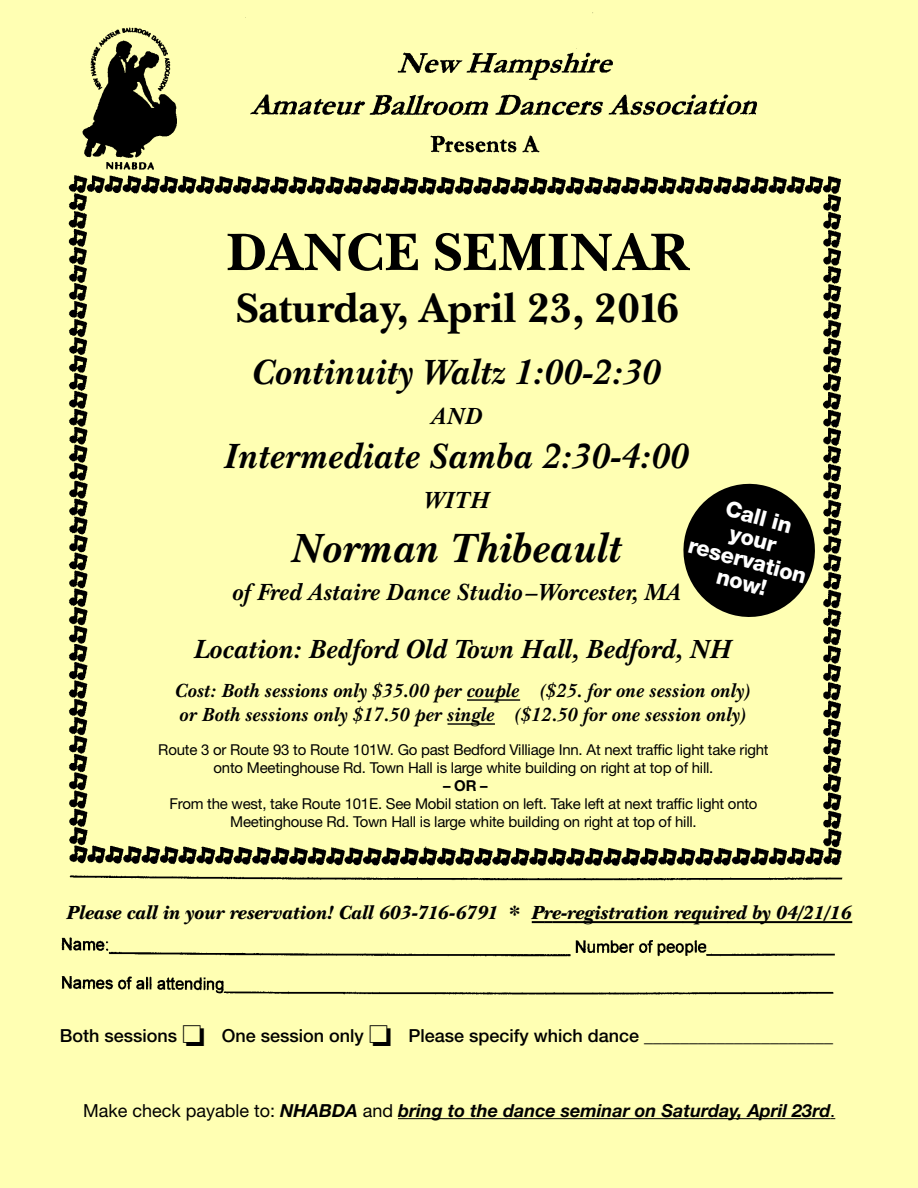
<style>
.page{position:relative;width:918px;height:1188px;background:#ffffb3}
.page>*{position:absolute;margin:0;border:0;box-sizing:border-box;transform-origin:0 0}
.t1{font:700 54px "New Baskerville IT Cby BT";letter-spacing:-.015em;color:#000}
.t2{font:700 42px "New Baskerville IT Cby BT";letter-spacing:-.015em;color:#000}
.t3{font:italic 700 42px "New Baskerville IT Cby BT";letter-spacing:-.015em;color:#000}
.t4{font:italic 700 36px "New Baskerville IT Cby BT";letter-spacing:-.015em;color:#000}
.t5{font:italic 700 27px "New Baskerville IT Cby BT";letter-spacing:-.015em;color:#000}
.t6{font:italic 700 24px "New Baskerville IT Cby BT";letter-spacing:-.015em;color:#000}
.t7{font:800 21.9px/22.5px "Helvetica Neue";color:#fff;text-align:center}
.t8{font:italic 700 19.5px/24px "New Baskerville IT Cby BT";letter-spacing:-.015em;color:#000}
.t9{font:italic 900 19.5px "New Baskerville IT Cby BT";letter-spacing:-.015em;color:#000}
.t10{font:500 18px "Helvetica Neue";color:#000}
.t11{font:italic 700 18px "Helvetica Neue";color:#000}
.t12{font:15px/18px "Helvetica Neue";letter-spacing:-.015em;color:#000;text-align:center}
.t13{font:700 15px "Helvetica Neue";color:#000}
.s1{font-weight:700;font-size:24px}
.s2{font-weight:400;font-style:normal}
</style>
<div class="page">
<img style="left:61px;top:13px;width:782px;height:1107px">
<div style="left:108px;top:227px;width:699px;height:405px;background:#ffffb3"></div>
<div style="left:127px;top:639px;width:673px;height:201px;background:#ffffb3"></div>
<hr style="left:467px;top:699px;width:53px;height:2px;background:#000">
<hr style="left:448px;top:723px;width:47px;height:2px;background:#000">
<hr style="left:398px;top:1118px;width:341px;height:1px;background:#000">
<hr style="left:738px;top:1118px;width:92px;height:1px;background:#000">
<div style="left:40px;top:896px;width:839px;height:36px;background:#ffffb3"></div>
<svg style="left:532px;top:921px;width:20px;height:2px"></svg>
<hr style="left:552px;top:921px;width:24px;height:2px;background:#000">
<hr style="left:576px;top:921px;width:107px;height:2px;background:#000">
<hr style="left:683px;top:921px;width:45px;height:2px;background:#000">
<hr style="left:728px;top:921px;width:124px;height:2px;background:#000">
<div style="left:60px;top:1022px;width:801px;height:56px;background:#ffffb3"></div>
<svg style="left:683px;top:477px;width:139px;height:147px"></svg>
<h1 class="t1" style="left:225px;top:232px;width:466px">DANCE SEMINAR</h1>
<h2 class="t2" style="left:236px;top:292px;width:445px">Saturday, April 23, 2016</h2>
<h3 class="t4" style="left:253px;top:358px;width:411px">Continuity Waltz 1:00-2:30</h3>
<h3 class="t6" style="left:432px;top:407px;width:53px">AND</h3>
<h3 class="t4" style="left:225px;top:442px;width:467px">Intermediate Samba 2:30-4:00</h3>
<h3 class="t6" style="left:424px;top:491px;width:68px">WITH</h3>
<h2 class="t3" style="left:292px;top:533px;width:332px">Norman Thibeault</h2>
<h3 class="t6" style="left:233px;top:583px;width:451px">of Fred Astaire Dance Studio–Worcester, MA</h3>
<h3 class="t5" style="left:194px;top:639px;width:540px">Location: Bedford Old Town Hall, Bedford, NH</h3>
<h3 class="t8" style="left:176px;top:681px;width:577px">Cost: Both sessions only $35.00 per couple ($25. for one session only) or Both sessions only $17.50 per single ($12.50 for one session only)</h3>
<p class="t12" style="left:158px;top:743px;width:612px">Route 3 or Route 93 to Route 101W. Go past Bedford Villiage Inn. At next traffic light take right onto Meetinghouse Rd. Town Hall is large white building on right at top of hill.</p>
<p class="t13" style="left:443px;top:781px;width:46px">– OR –</p>
<p class="t12" style="left:169px;top:797px;width:590px">From the west, take Route 101E. See Mobil station on left. Take left at next traffic light onto<br>Meetinghouse Rd. Town Hall is large white building on right at top of hill.</p>
<h3 class="t7" style="left:703px;top:492px;width:123px;rotate:15deg">Call in<br>your reservation now!</h3>
<h3 class="t9" style="left:67px;top:906px;width:787px">Please call in your reservation! Call 603-716-6791 <span class="s1">*</span> Pre-registration required by 04/21/16</h3>
<p class="t10" style="left:60px;top:1029px;width:775px">Both sessions ❏ One session only ❏ Please specify which dance _____________________</p>
<p class="t11" style="left:83px;top:1104px;width:754px"><span class="s2">Make check payable to:</span> NHABDA <span class="s2">and</span> bring to the dance seminar on Saturday, April 23rd<span class="s2">.</span></p>
</div>
